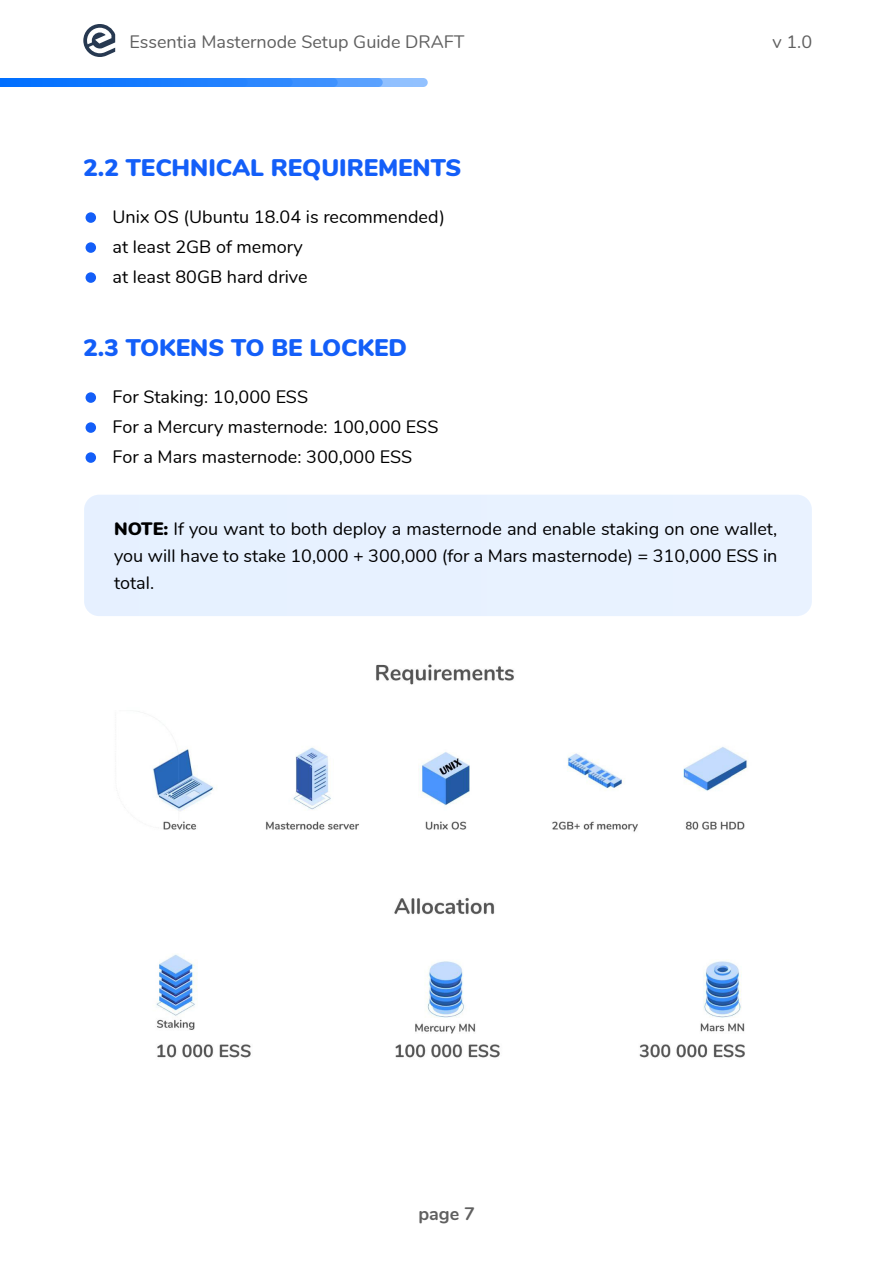
<style>
.page{position:relative;width:893px;height:1263px;background:#fff}
.page>*{position:absolute;margin:0;border:0;box-sizing:border-box;transform-origin:0 0}
.t1{font:900 24px "Nunito";color:#135ef8}
.t2{font:18px/30px "Nunito";color:#000}
.t3{font:18px "Nunito";color:#606060}
.t4{font:700 18px "Nunito";color:#606060}
.s1{font-weight:900}
</style>
<div class="page">
<img style="left:138px;top:664px;width:610px;height:394px">
<div style="left:84px;top:495px;width:728px;height:121px;background:#e7f1ff;border-radius:15px"></div>
<div style="left:86px;top:452px;width:10px;height:11px;background:#135ef8;border-radius:50%"></div>
<div style="left:86px;top:422px;width:10px;height:11px;background:#135ef8;border-radius:50%"></div>
<div style="left:86px;top:392px;width:10px;height:11px;background:#135ef8;border-radius:50%"></div>
<div style="left:86px;top:272px;width:10px;height:11px;background:#135ef8;border-radius:50%"></div>
<div style="left:86px;top:242px;width:10px;height:11px;background:#135ef8;border-radius:50%"></div>
<div style="left:86px;top:212px;width:10px;height:11px;background:#135ef8;border-radius:50%"></div>
<svg style="left:0;top:78px;width:428px;height:9px;background:#2f89ff"></svg>
<svg style="left:83px;top:24px;width:32px;height:33px"></svg>
<p class="t3" style="left:129px;top:29px;width:337px">Essentia Masternode Setup Guide DRAFT</p>
<p class="t3" style="left:772px;top:29px;width:41px">v 1.0</p>
<h1 class="t1" style="left:83px;top:150px;width:379px">2.2 TECHNICAL REQUIREMENTS</h1>
<p class="t2" style="left:112px;top:201px;width:334px">Unix OS (Ubuntu 18.04 is recommended) at least 2GB of memory<br>at least 80GB hard drive</p>
<h1 class="t1" style="left:83px;top:330px;width:325px">2.3 TOKENS TO BE LOCKED</h1>
<p class="t2" style="left:113px;top:381px;width:327px">For Staking: 10,000 ESS<br>For a Mercury masternode: 100,000 ESS<br>For a Mars masternode: 300,000 ESS</p>
<p class="t2" style="left:114px;top:515px;width:665px;line-height:27px;text-align:justify"><span class="s1">NOTE:</span> If you want to both deploy a masternode and enable staking on one wallet, you will have to stake 10,000 + 300,000 (for a Mars masternode) = 310,000 ESS in total.</p>
<p class="t4" style="left:418px;top:1200px;width:58px">page 7</p>
</div>
